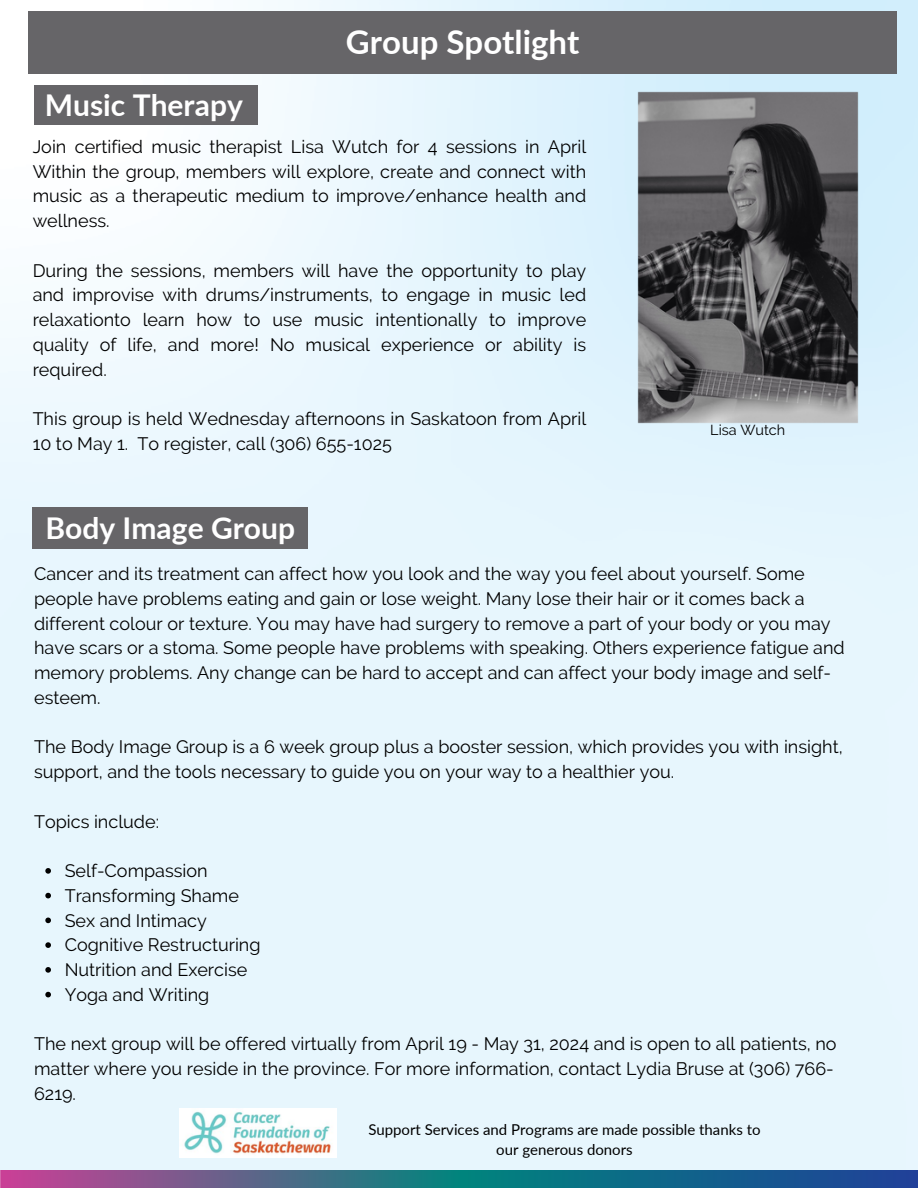
<style>
.page{position:relative;width:918px;height:1188px;background:#fff}
.page>*{position:absolute;margin:0;border:0;box-sizing:border-box;transform-origin:0 0}
.t1{font:700 33px "Lato";color:#fff}
.t2{font:700 30px "Lato";color:#fff}
.t3{font:18px/24.8px "Raleway";color:#000}
.t4{font:15px/20.2px "Lato";color:#000;text-align:center}
.t5{font:14.4px "Raleway";color:#000}
</style>
<div class="page">
<img style="left:0;top:0;width:918px;height:1170px">
<img style="left:0;top:1170px;width:918px;height:18px">
<div style="left:29px;top:11px;width:868px;height:63px;background:#666568"></div>
<div style="left:33px;top:508px;width:275px;height:41px;background:#666568"></div>
<img style="left:638px;top:92px;width:220px;height:332px">
<div style="left:34px;top:85px;width:224px;height:39px;background:#666568"></div>
<svg style="left:45px;top:868px;width:6px;height:6px"></svg>
<svg style="left:45px;top:893px;width:6px;height:5px"></svg>
<svg style="left:45px;top:918px;width:6px;height:5px"></svg>
<svg style="left:45px;top:942px;width:6px;height:6px"></svg>
<svg style="left:45px;top:967px;width:6px;height:6px"></svg>
<svg style="left:45px;top:992px;width:6px;height:5px"></svg>
<img style="left:180px;top:1108px;width:156px;height:50px">
<p class="t2" style="left:45px;top:86px;width:199px">Music Therapy</p>
<h1 class="t1" style="left:346px;top:21px;width:235px">Group Spotlight</h1>
<p class="t3" style="left:33px;top:134px;width:555px;text-align:justify">Join certified music therapist Lisa Wutch for 4 sessions in April Within the group, members will explore, create and connect with music as a therapeutic medium to improve/enhance health and wellness.</p>
<p class="t3" style="left:33px;top:258px;width:555px;text-align:justify">During the sessions, members will have the opportunity to play and improvise with drums/instruments, to engage in music led relaxationto learn how to use music intentionally to improve quality of life, and more! No musical experience or ability is required.</p>
<p class="t3" style="left:33px;top:407px;width:555px">This group is held Wednesday afternoons in Saskatoon from April<br>10 to May 1. To register, call (306) 655-1025</p>
<p class="t2" style="left:46px;top:509px;width:251px">Body Image Group</p>
<h2 class="t5" style="left:710px;top:422px;width:76px">Lisa Wutch</h2>
<h2 class="t3" style="left:34px;top:561px;width:812px">Cancer and its treatment can affect how you look and the way you feel about yourself. Some people have problems eating and gain or lose weight. Many lose their hair or it comes back a different colour or texture. You may have had surgery to remove a part of your body or you may have scars or a stoma. Some people have problems with speaking. Others experience fatigue and memory problems. Any change can be hard to accept and can affect your body image and self&shy;esteem.</h2>
<h2 class="t3" style="left:34px;top:735px;width:810px">The Body Image Group is a 6 week group plus a booster session, which provides you with insight, support, and the tools necessary to guide you on your way to a healthier you.</h2>
<p class="t3" style="left:34px;top:809px;width:126px">Topics include:</p>
<p class="t3" style="left:65px;top:858px;width:145px">Self-Compassion</p>
<h1 class="t3" style="left:65px;top:883px;width:176px">Transforming Shame</h1>
<h2 class="t3" style="left:65px;top:908px;width:144px">Sex and Intimacy</h2>
<h2 class="t3" style="left:65px;top:933px;width:197px">Cognitive Restructuring</h2>
<h2 class="t3" style="left:65px;top:957px;width:184px">Nutrition and Exercise</h2>
<p class="t3" style="left:65px;top:982px;width:146px">Yoga and Writing</p>
<p class="t3" style="left:34px;top:1032px;width:804px">The next group will be offered virtually from April 19 - May 31, 2024 and is open to all patients, no matter where you reside in the province. For more information, contact Lydia Bruse at (306) 766-<br>6219.</p>
<p class="t4" style="left:368px;top:1119px;width:394px">Support Services and Programs are made possible thanks to our generous donors</p>
</div>
